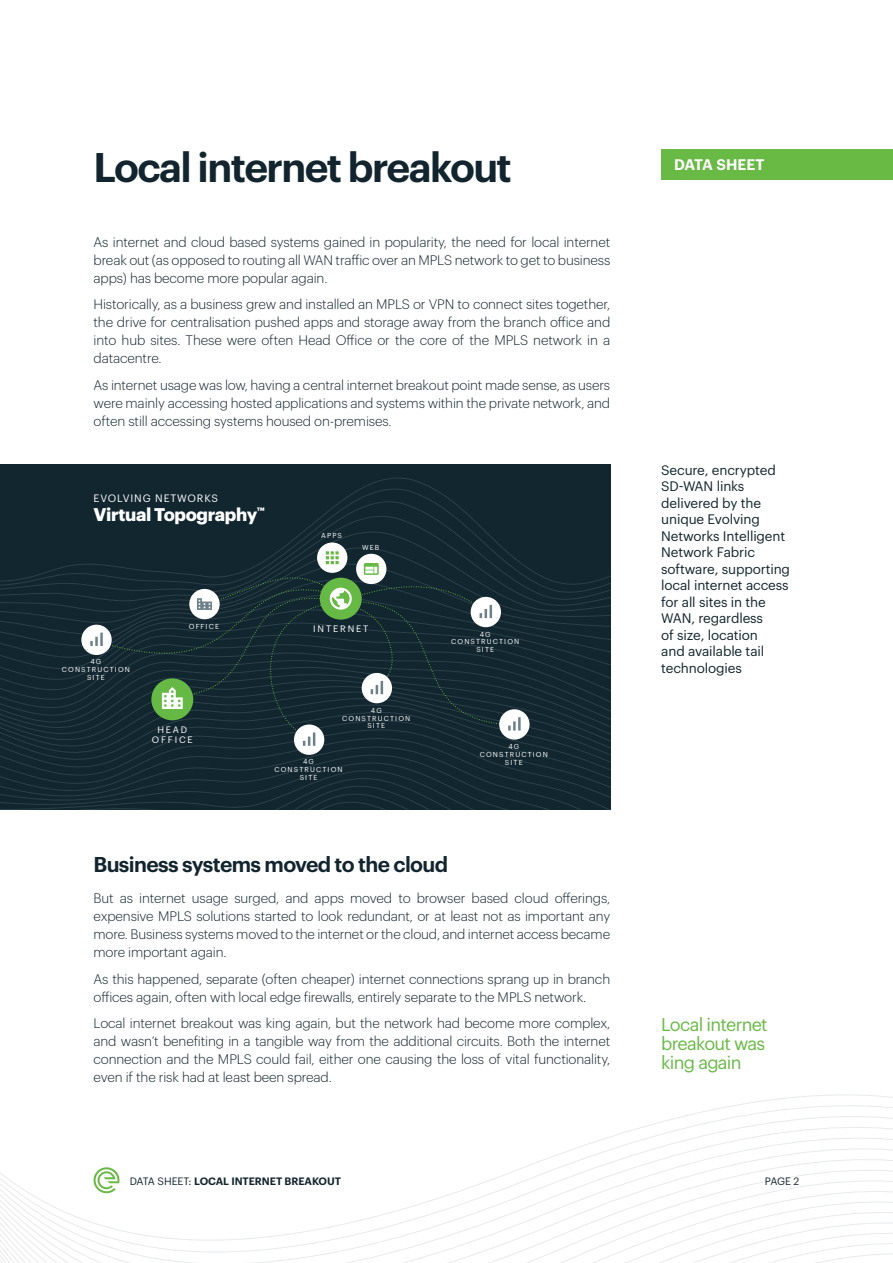
<style>
.page{position:relative;width:893px;height:1263px;background:#fff}
.page>*{position:absolute;margin:0;border:0;box-sizing:border-box;transform-origin:0 0}
.t1{font:600 40.5px "Graphik";letter-spacing:-.04em;color:#12252e}
.t2{font:600 21px "Graphik";letter-spacing:-.03em;color:#12252e}
.t3{font:18px/18.8px "Graphik";letter-spacing:-.04em;color:#69b945}
.t4{font:700 18px "Graphik";letter-spacing:-.02em;color:#fff}
.t5{font:600 15px "Graphik";letter-spacing:.005em;color:#fff}
.t6{font:300 13.5px/18px "Graphik";letter-spacing:-.01em;color:#12252e;text-align:justify}
.t7{font:13.5px/16.5px "Graphik";letter-spacing:-.01em;color:#12252e}
.t8{font:600 10.5px "Graphik";letter-spacing:-.005em;color:#12252e}
.t9{font:10.5px "Graphik";letter-spacing:.08em;color:#fff}
.t10{font:10.5px "Graphik";color:#12252e}
.t11{font:9.15px/10.1px "Graphik";letter-spacing:.2em;color:#fff;text-align:center}
.t12{font:7.05px/7.9px "Graphik";letter-spacing:.16em;color:#fff;text-align:center}
.s1{font-weight:400}
</style>
<div class="page">
<svg style="left:0;top:1094px;width:893px;height:169px"></svg>
<svg style="left:94px;top:1167px;width:25px;height:26px"></svg>
<div style="left:661px;top:149px;width:232px;height:30px;background:#69b945"></div>
<div style="left:0;top:463px;width:610px;height:347px;background:#12262f"></div>
<svg style="left:278px;top:477px;width:228px;height:74px"></svg>
<div style="left:317px;top:542px;width:30px;height:31px;background:#fff;border-radius:50%"></div>
<svg style="left:0;top:551px;width:610px;height:259px"></svg>
<h1 class="t1" style="left:94px;top:136px;width:420px">Local internet breakout</h1>
<p class="t6" style="left:94px;top:232px;width:518px">As internet and cloud based systems gained in popularity, the need for local internet break out (as opposed to routing all WAN traffic over an MPLS network to get to business apps) has become more popular again.</p>
<p class="t6" style="left:94px;top:294px;width:518px">Historically, as a business grew and installed an MPLS or VPN to connect sites together, the drive for centralisation pushed apps and storage away from the branch office and into hub sites. These were often Head Office or the core of the MPLS network in a datacentre.</p>
<p class="t6" style="left:94px;top:375px;width:518px">As internet usage was low, having a central internet breakout point made sense, as users were mainly accessing hosted applications and systems within the private network, and often still accessing systems housed on-premises.</p>
<p class="t9" style="left:94px;top:490px;width:126px">EVOLVING NETWORKS</p>
<h3 class="t4" style="left:94px;top:500px;width:173px">Virtual Topography<sup>™</sup></h3>
<p class="t12" style="left:321px;top:531px;width:22px">APPS</p>
<p class="t12" style="left:362px;top:542px;width:19px">WEB</p>
<p class="t12" style="left:62px;top:657px;width:70px">4G<br>CONSTRUCTION<br>SITE</p>
<p class="t12" style="left:189px;top:621px;width:32px">OFFICE</p>
<p class="t11" style="left:152px;top:724px;width:42px">HEAD<br>OFFICE</p>
<p class="t11" style="left:313px;top:623px;width:56px">INTERNET</p>
<p class="t12" style="left:342px;top:705px;width:70px">4G<br>CONSTRUCTION<br>SITE</p>
<p class="t12" style="left:274px;top:757px;width:70px">4G<br>CONSTRUCTION<br>SITE</p>
<p class="t12" style="left:451px;top:629px;width:70px">4G<br>CONSTRUCTION<br>SITE</p>
<p class="t12" style="left:480px;top:742px;width:70px">4G<br>CONSTRUCTION<br>SITE</p>
<h2 class="t2" style="left:94px;top:848px;width:356px">Business systems moved to the cloud</h2>
<p class="t6" style="left:94px;top:888px;width:518px">But as internet usage surged, and apps moved to browser based cloud offerings, expensive MPLS solutions started to look redundant, or at least not as important any more. Business systems moved to the internet or the cloud, and internet access became more important again.</p>
<p class="t6" style="left:94px;top:968px;width:518px">As this happened, separate (often cheaper) internet connections sprang up in branch offices again, often with local edge firewalls, entirely separate to the MPLS network.</p>
<p class="t6" style="left:94px;top:1013px;width:518px">Local internet breakout was king again, but the network had become more complex, and wasn’t benefiting in a tangible way from the additional circuits. Both the internet connection and the MPLS could fail, either one causing the loss of vital functionality, even if the risk had at least been spread.</p>
<p class="t5" style="left:674px;top:153px;width:92px">DATA SHEET</p>
<p class="t7" style="left:661px;top:460px;width:130px">Secure, encrypted<br>SD-WAN links delivered by the unique Evolving<br>Networks Intelligent<br>Network Fabric software, supporting local internet access for all sites in the<br>WAN, regardless<br>of size, location<br>and available tail technologies</p>
<h3 class="t3" style="left:661px;top:1014px;width:108px">Local internet breakout was king again</h3>
<p class="t8" style="left:130px;top:1173px;width:213px"><span class="s1">DATA SHEET:</span> LOCAL INTERNET BREAKOUT</p>
<p class="t10" style="left:765px;top:1173px;width:36px">PAGE 2</p>
</div>
